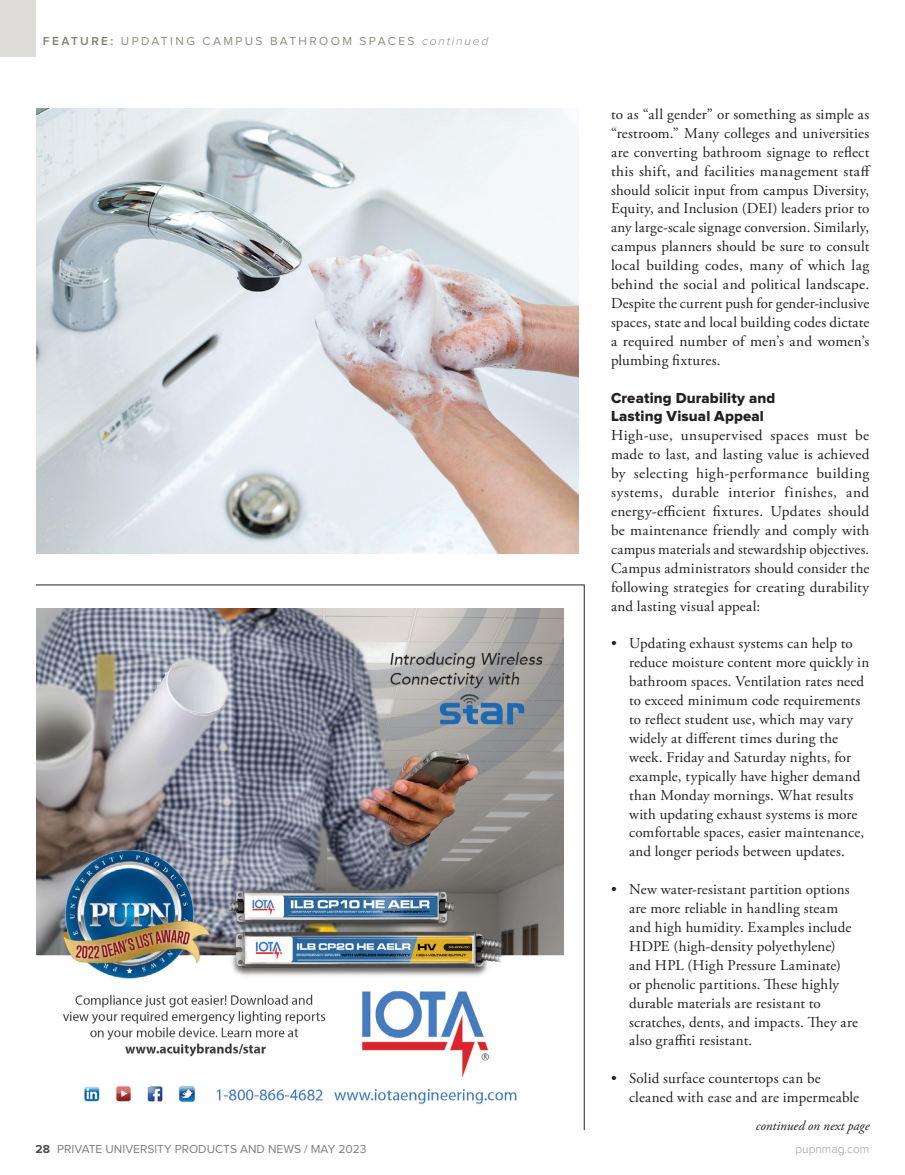
<style>
.page{position:relative;width:905px;height:1175px;background:#fff}
.page>*{position:absolute;margin:0;border:0;box-sizing:border-box;transform-origin:0 0}
.t1{font:15px/18.9px "Adobe Garamond Pro";letter-spacing:.01em;color:#231f20}
.t2{font:15px/18.9px "Proxima Nova Extrabld";letter-spacing:.01em;color:#231f20}
.t3{font:italic 13.5px "Adobe Garamond Pro";color:#231f20}
.t4{font:12px "Proxima Nova";letter-spacing:.195em;color:#8e8e85}
.t5{font:12px "Proxima Nova";color:#7c7f7e}
.t6{font:300 12px "Proxima Nova";color:#9f9f97}
.s1{font-weight:600;color:#7f8077}
.s2{font-weight:300;font-style:italic}
.s3{font-weight:700;color:#4b4c4d}
</style>
<div class="page">
<div style="left:0;top:0;width:36px;height:57px;background:#dddcd9"></div>
<svg style="left:35px;top:584px;width:550px;height:546px"></svg>
<img style="left:36px;top:609px;width:527px;height:521px">
<img style="left:36px;top:108px;width:542px;height:446px">
<p class="t4" style="left:43px;top:36px;width:447px"><span class="s1">FEATURE:</span> UPDATING CAMPUS BATHROOM SPACES <span class="s2">continued</span></p>
<p class="t1" style="left:611px;top:105px;width:261px;text-align:justify">to as “all gender” or something as simple as “restroom.” Many colleges and universities are converting bathroom signage to reflect this shift, and facilities management staff should solicit input from campus Diversity, Equity, and Inclusion (DEI) leaders prior to any large-scale signage conversion. Similarly, campus planners should be sure to consult local building codes, many of which lag behind the social and political landscape.<br>Despite the current push for gender-inclusive spaces, state and local building codes dictate a required number of men’s and women’s plumbing fixtures.</p>
<p class="t2" style="left:611px;top:389px;width:166px">Creating Durability and<br>Lasting Visual Appeal</p>
<p class="t1" style="left:611px;top:427px;width:260px;text-align:justify">High-use, unsupervised spaces must be made to last, and lasting value is achieved by selecting high-performance building systems, durable interior finishes, and energy-efficient fixtures. Updates should be maintenance friendly and comply with campus materials and stewardship objectives.<br>Campus administrators should consider the following strategies for creating durability and lasting visual appeal:</p>
<p class="t1" style="left:629px;top:634px;width:242px;text-indent:-18px">• Updating exhaust systems can help to reduce moisture content more quickly in bathroom spaces. Ventilation rates need to exceed minimum code requirements to reflect student use, which may vary widely at different times during the week. Friday and Saturday nights, for example, typically have higher demand than Monday mornings. What results with updating exhaust systems is more comfortable spaces, easier maintenance, and longer periods between updates.</p>
<p class="t1" style="left:629px;top:880px;width:230px;text-indent:-18px">• New water-resistant partition options are more reliable in handling steam and high humidity. Examples include HDPE (high-density polyethylene) and HPL (High Pressure Laminate)<br>or phenolic partitions. These highly durable materials are resistant to scratches, dents, and impacts. They are also graffiti resistant.</p>
<p class="t1" style="left:629px;top:1069px;width:231px;text-indent:-18px">• Solid surface countertops can be cleaned with ease and are impermeable</p>
<p class="t3" style="left:755px;top:1117px;width:115px">continued on next page</p>
<p class="t5" style="left:36px;top:1143px;width:332px"><span class="s3">28</span> PRIVATE UNIVERSITY PRODUCTS AND NEWS / MAY 2023</p>
<p class="t6" style="left:795px;top:1143px;width:75px">pupnmag.com</p>
</div>
